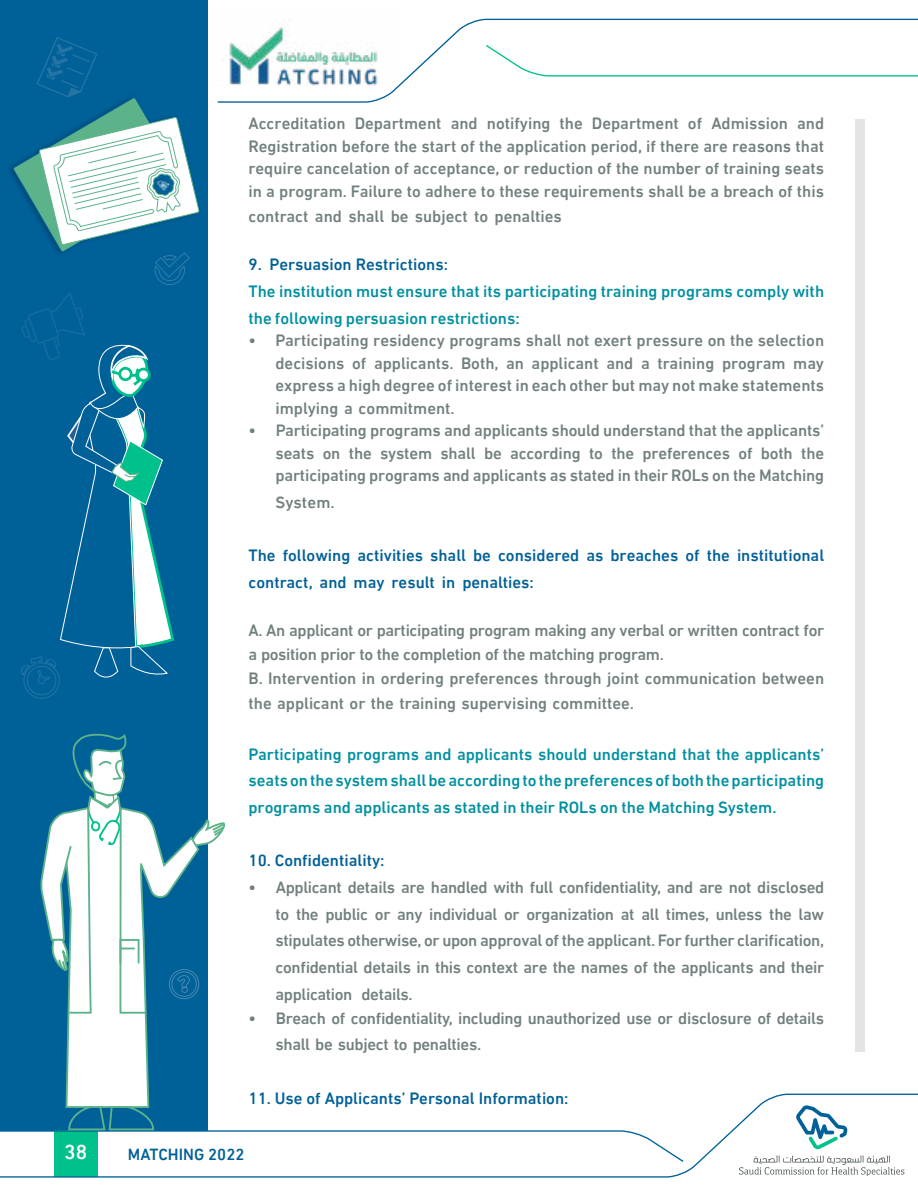
<style>
.page{position:relative;width:918px;height:1188px;background:#fff}
.page>*{position:absolute;margin:0;border:0;box-sizing:border-box;transform-origin:0 0}
.t1{font:500 20.85px "DIN Next LTW23";color:#fff}
.t2{font:500 16.8px/22.5px "DIN Next LTW23";letter-spacing:-.01em;color:#727f7f;text-align:justify}
.t3{font:500 16.8px/26.1px "DIN Next LTW23";color:#0090a0}
.t4{font:500 16.8px/26.7px "DIN Next LTW23";color:#006098}
.t5{font:500 16.5px "DIN Next LTW23";color:#006098}
</style>
<div class="page">
<div style="left:0;top:0;width:208px;height:1130px;background:#006098"></div>
<svg style="left:217px;top:18px;width:701px;height:85px"></svg>
<svg style="left:484px;top:44px;width:434px;height:33px"></svg>
<svg style="left:0;top:1093px;width:918px;height:85px"></svg>
<svg style="left:796px;top:1105px;width:51px;height:44px"></svg>
<svg style="left:739px;top:1156px;width:165px;height:20px"></svg>
<div style="left:855px;top:119px;width:10px;height:933px;background:#e4e4e4"></div>
<svg style="left:21px;top:292px;width:154px;height:407px"></svg>
<svg style="left:12px;top:37px;width:187px;height:248px"></svg>
<svg style="left:0;top:733px;width:685px;height:430px"></svg>
<p class="t1" style="left:64px;top:1139px;width:24px">38</p>
<p class="t2" style="left:249px;top:112px;width:577px">Accreditation Department and notifying the Department of Admission and Registration before the start of the application period, if there are reasons that require cancelation of acceptance, or reduction of the number of training seats in a program. Failure to adhere to these requirements shall be a breach of this</p>
<p class="t2" style="left:249px;top:205px;width:315px">contract and shall be subject to penalties</p>
<p class="t4" style="left:249px;top:251px;width:201px">9. Persuasion Restrictions:</p>
<p class="t3" style="left:249px;top:278px;width:577px;line-height:26.7px">The institution must ensure that its participating training programs comply with the following persuasion restrictions:</p>
<p class="t2" style="left:276px;top:329px;width:550px;text-indent:-27px">• Participating residency programs shall not exert pressure on the selection decisions of applicants. Both, an applicant and a training program may express a high degree of interest in each other but may not make statements implying a commitment.</p>
<p class="t2" style="left:276px;top:419px;width:550px;text-indent:-27px">• Participating programs and applicants should understand that the applicants’ seats on the system shall be according to the preferences of both the participating programs and applicants as stated in their ROLs on the Matching</p>
<p class="t2" style="left:276px;top:491px;width:61px">System.</p>
<p class="t4" style="left:249px;top:542px;width:577px">The following activities shall be considered as breaches of the institutional contract, and may result in penalties:</p>
<p class="t2" style="left:249px;top:618px;width:577px;line-height:24.5px;text-align:left">A. An applicant or participating program making any verbal or written contract for a position prior to the completion of the matching program.<br>B. Intervention in ordering preferences through joint communication between the applicant or the training supervising committee.</p>
<p class="t3" style="left:249px;top:742px;width:577px;text-align:justify">Participating programs and applicants should understand that the applicants’ seats on the system shall be according to the preferences of both the participating programs and applicants as stated in their ROLs on the Matching System.</p>
<p class="t4" style="left:249px;top:847px;width:138px">10. Confidentiality:</p>
<p class="t2" style="left:276px;top:874px;width:550px;line-height:26.7px;text-indent:-27px">• Applicant details are handled with full confidentiality, and are not disclosed to the public or any individual or organization at all times, unless the law stipulates otherwise, or upon approval of the applicant. For further clarification, confidential details in this context are the names of the applicants and their application details.</p>
<p class="t2" style="left:276px;top:1005px;width:550px;line-height:26.7px;text-indent:-27px">• Breach of confidentiality, including unauthorized use or disclosure of details shall be subject to penalties.</p>
<p class="t4" style="left:249px;top:1085px;width:322px">11. Use of Applicants’ Personal Information:</p>
<p class="t5" style="left:128px;top:1145px;width:118px">MATCHING 2022</p>
</div>
